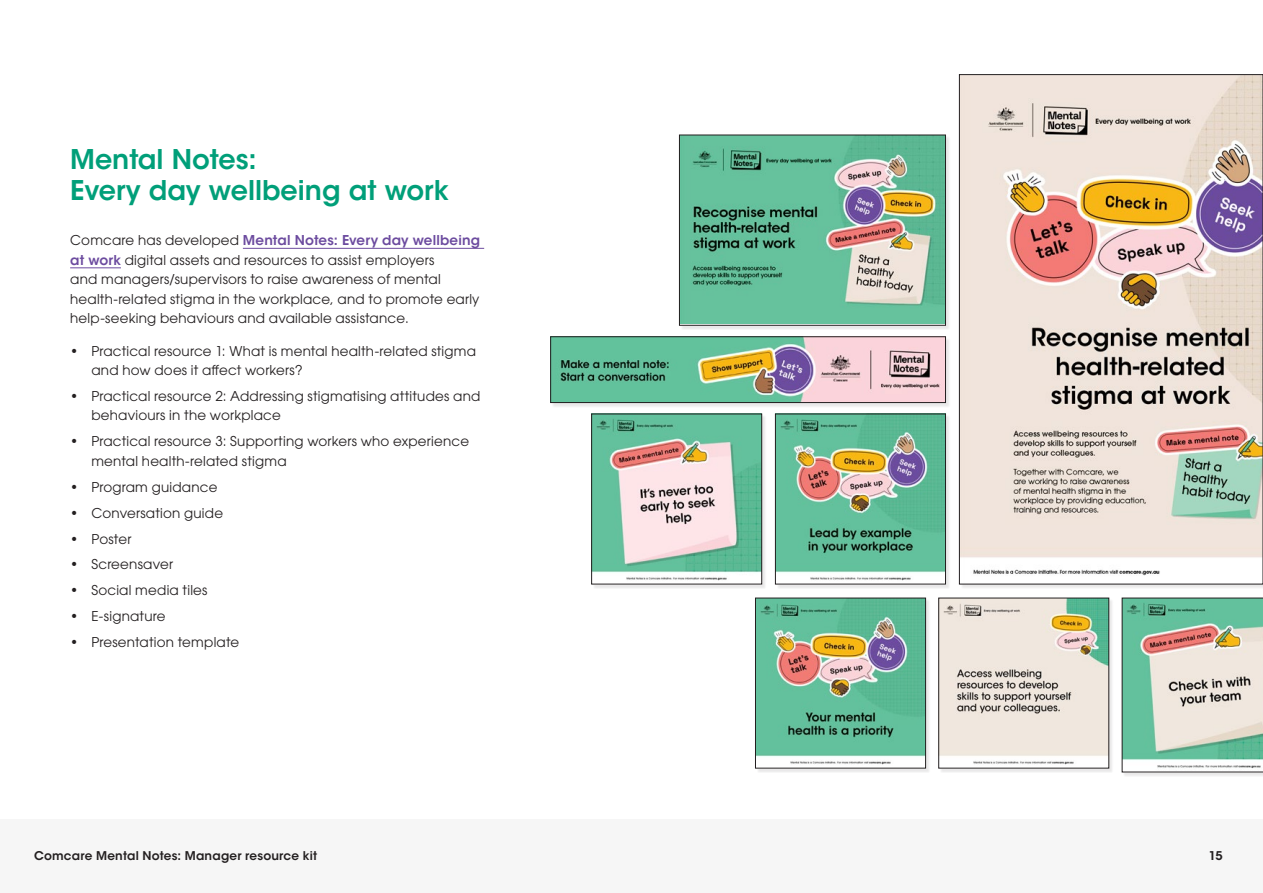
<style>
.page{position:relative;width:1263px;height:893px;background:#fff}
.page>*{position:absolute;margin:0;border:0;box-sizing:border-box;transform-origin:0 0}
.Heading_1{font:600 27px/31.5px "ITC Avant Garde Std";color:#009f79}
.Body{font:13.5px/19.5px "ITC Avant Garde Pro";letter-spacing:.015em;color:#231f20}
.t1{font:600 12px "ITC Avant Garde Std";letter-spacing:.015em;color:#231f20}
.s1{font-family:"ITC Avant Garde Std";font-weight:600;color:#6c4b9f}
</style>
<div class="page">
<div style="left:0;top:819px;width:1263px;height:74px;background:#f6f6f6"></div>
<hr style="left:243px;top:248px;width:241px;height:1px;background:#6c4b9f">
<hr style="left:70px;top:267px;width:51px;height:1px;background:#6c4b9f">
<div style="left:680px;top:136px;width:270px;height:194px;background:#231f20;opacity:.1"></div>
<img style="left:681px;top:137px;width:263px;height:186px">
<div style="left:679px;top:135px;width:267px;height:190px;border:1px solid #231f20"></div>
<div style="left:552px;top:338px;width:398px;height:70px;background:#231f20;opacity:.1"></div>
<img style="left:552px;top:339px;width:392px;height:62px">
<div style="left:550px;top:337px;width:396px;height:66px;border:1px solid #231f20"></div>
<div style="left:593px;top:415px;width:174px;height:174px;background:#231f20;opacity:.1"></div>
<img style="left:593px;top:416px;width:167px;height:166px">
<div style="left:591px;top:414px;width:171px;height:170px;border:1px solid #231f20"></div>
<div style="left:776px;top:415px;width:175px;height:174px;background:#231f20;opacity:.1"></div>
<img style="left:777px;top:416px;width:167px;height:166px">
<div style="left:775px;top:414px;width:171px;height:170px;border:1px solid #231f20"></div>
<img style="left:961px;top:76px;width:300px;height:500px">
<div style="left:959px;top:74px;width:304px;height:510px;border:1px solid #231f20"></div>
<div style="left:756px;top:599px;width:175px;height:174px;background:#231f20;opacity:.1"></div>
<img style="left:757px;top:600px;width:167px;height:166px">
<div style="left:755px;top:598px;width:171px;height:170px;border:1px solid #231f20"></div>
<div style="left:940px;top:599px;width:174px;height:174px;background:#231f20;opacity:.1"></div>
<img style="left:940px;top:600px;width:167px;height:166px">
<div style="left:938px;top:598px;width:171px;height:170px;border:1px solid #231f20"></div>
<div style="left:1123px;top:599px;width:140px;height:178px;background:#231f20;opacity:.1"></div>
<svg style="left:1122px;top:598px;width:141px;height:174px;background:#acc7b3"></svg>
<h1 class="Heading_1" style="left:70px;top:143px;width:380px">Mental Notes:<br>Every day wellbeing at work</h1>
<p class="Body" style="left:70px;top:230px;width:411px">Comcare has developed <span class="s1">Mental Notes: Every day wellbeing at work</span> digital assets and resources to assist employers<br>and managers/supervisors to raise awareness of mental health-related stigma in the workplace, and to promote early help-seeking behaviours and available assistance.</p>
<p class="Body" style="left:91px;top:341px;width:386px;text-indent:-21px">• Practical resource 1: What is mental health-related stigma and how does it affect workers?</p>
<p class="Body" style="left:91px;top:386px;width:391px;text-indent:-21px">• Practical resource 2: Addressing stigmatising attitudes and behaviours in the workplace</p>
<p class="Body" style="left:91px;top:431px;width:379px;text-indent:-21px">• Practical resource 3: Supporting workers who experience mental health-related stigma</p>
<p class="Body" style="left:70px;top:477px;width:149px">• Program guidance</p>
<p class="Body" style="left:70px;top:503px;width:155px">• Conversation guide</p>
<p class="Body" style="left:70px;top:529px;width:63px">• Poster</p>
<p class="Body" style="left:70px;top:554px;width:105px">• Screensaver</p>
<p class="Body" style="left:70px;top:580px;width:139px">• Social media tiles</p>
<p class="Body" style="left:70px;top:606px;width:97px">• E-signature</p>
<p class="Body" style="left:70px;top:632px;width:171px">• Presentation template</p>
<p class="t1" style="left:34px;top:848px;width:285px">Comcare Mental Notes: Manager resource kit</p>
<p class="t1" style="left:1209px;top:848px;width:15px">15</p>
</div>
